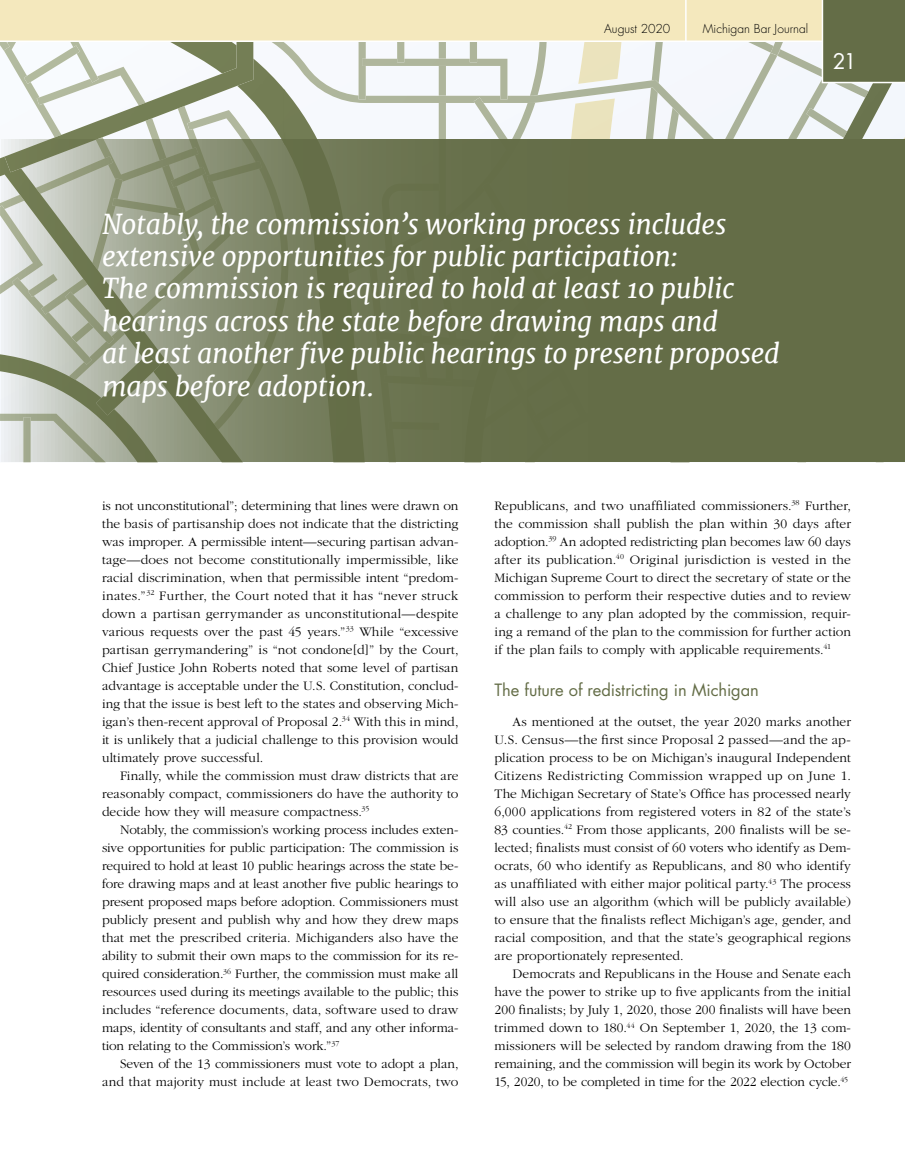
<style>
.page{position:relative;width:905px;height:1175px;background:#fff}
.page>*{position:absolute;margin:0;border:0;box-sizing:border-box;transform-origin:0 0}
.t1{font:italic 27px/32.4px "Merriweather";letter-spacing:-.015em;color:#fff}
.t2{font:21px "Futura";color:#fff}
.t3{font:16.5px "Futura";letter-spacing:-.005em;color:#646d47}
.t4{font:300 13.5px/18px "Garamond";color:#000;text-align:justify}
.t5{font:300 12px "Futura";color:#000}
</style>
<div class="page">
<img style="left:779px;top:98px;width:50px;height:39px">
<img style="left:779px;top:84px;width:55px;height:14px">
<img style="left:806px;top:108px;width:28px;height:29px">
<img style="left:724px;top:84px;width:55px;height:56px">
<img style="left:253px;top:84px;width:471px;height:56px">
<img style="left:358px;top:84px;width:4px;height:5px">
<img style="left:362px;top:84px;width:145px;height:15px">
<img style="left:473px;top:97px;width:40px;height:43px">
<img style="left:834px;top:84px;width:70px;height:53px">
<img style="left:253px;top:84px;width:32px;height:50px">
<img style="left:283px;top:89px;width:82px;height:51px">
<svg style="left:277px;top:133px;width:8px;height:7px"></svg>
<img style="left:5px;top:84px;width:248px;height:56px">
<svg style="left:563px;top:98px;width:52px;height:42px"></svg>
<svg style="left:0;top:0;width:904px;height:84px"></svg>
<hr style="left:685px;top:0;width:1px;height:42px;background:#fff">
<svg style="left:1px;top:140px;width:903px;height:322px;background:#767f5e"></svg>
<p class="t5" style="left:604px;top:21px;width:67px">August 2020</p>
<p class="t5" style="left:702px;top:21px;width:107px">Michigan Bar Journal</p>
<h2 class="t2" style="left:832px;top:47px;width:25px">21</h2>
<p class="t1" style="left:102px;top:208px;width:679px">Notably, the commission’s working process includes extensive opportunities for public participation:<br>The commission is required to hold at least 10 public hearings across the state before drawing maps and<br>at least another five public hearings to present proposed maps before adoption.</p>
<p class="t4" style="left:102px;top:497px;width:358px">is not unconstitutional”; determining that lines were drawn on the basis of partisanship does not indicate that the districting was improper. A permissible intent—securing partisan advan&shy;tage—does not become constitutionally impermissible, like racial discrimination, when that permissible intent “predom&shy;inates.”<sup>32</sup> Further, the Court noted that it has “never struck down a partisan gerrymander as unconstitutional—despite various requests over the past 45 years.”<sup>33</sup> While “excessive partisan gerrymandering” is “not condone[d]” by the Court, Chief Justice John Roberts noted that some level of partisan advantage is acceptable under the U.S. Constitution, conclud&shy;ing that the issue is best left to the states and observing Mich&shy;igan’s then-recent approval of Proposal 2.<sup>34</sup> With this in mind, it is unlikely that a judicial challenge to this provision would ultimately prove successful.</p>
<p class="t4" style="left:102px;top:767px;width:358px;text-indent:18px">Finally, while the commission must draw districts that are reasonably compact, commissioners do have the authority to decide how they will measure compactness.<sup>35</sup></p>
<p class="t4" style="left:102px;top:821px;width:358px;text-indent:18px">Notably, the commission’s working process includes exten&shy;sive opportunities for public participation: The commission is required to hold at least 10 public hearings across the state be&shy;fore drawing maps and at least another five public hearings to present proposed maps before adoption. Commissioners must publicly present and publish why and how they drew maps that met the prescribed criteria. Michiganders also have the ability to submit their own maps to the commission for its re&shy;quired consideration.<sup>36</sup> Further, the commission must make all resources used during its meetings available to the public; this includes “reference documents, data, software used to draw maps, identity of consultants and staff, and any other informa&shy;tion relating to the Commission’s work.”<sup>37</sup></p>
<p class="t4" style="left:102px;top:1055px;width:358px;text-align:right">Seven of the 13 commissioners must vote to adopt a plan, and that majority must include at least two Democrats, two</p>
<p class="t4" style="left:494px;top:497px;width:358px">Republicans, and two unaffiliated commissioners.<sup>38</sup> Further, the commission shall publish the plan within 30 days after adoption.<sup>39</sup> An adopted redistricting plan becomes law 60 days after its publication.<sup>40</sup> Original jurisdiction is vested in the Michigan Supreme Court to direct the secretary of state or the commission to perform their respective duties and to review a challenge to any plan adopted by the commission, requir&shy;ing a remand of the plan to the commission for further action if the plan fails to comply with applicable requirements.<sup>41</sup></p>
<p class="t3" style="left:494px;top:678px;width:266px">The future of redistricting in Michigan</p>
<p class="t4" style="left:494px;top:713px;width:358px;text-indent:18px">As mentioned at the outset, the year 2020 marks another U.S. Census—the first since Proposal 2 passed—and the ap&shy;plication process to be on Michigan’s inaugural Independent Citizens Redistricting Commission wrapped up on June 1.<br>The Michigan Secretary of State’s Office has processed nearly 6,000 applications from registered voters in 82 of the state’s 83 counties.<sup>42</sup> From those applicants, 200 finalists will be se&shy;lected; finalists must consist of 60 voters who identify as Dem&shy;ocrats, 60 who identify as Republicans, and 80 who identify as unaffiliated with either major political party.<sup>43</sup> The process will also use an algorithm (which will be publicly available) to ensure that the finalists reflect Michigan’s age, gender, and racial composition, and that the state’s geographical regions are proportionately represented.</p>
<p class="t4" style="left:494px;top:965px;width:358px;text-indent:18px">Democrats and Republicans in the House and Senate each have the power to strike up to five applicants from the initial 200 finalists; by July 1, 2020, those 200 finalists will have been trimmed down to 180.<sup>44</sup> On September 1, 2020, the 13 com&shy;missioners will be selected by random drawing from the 180 remaining, and the commission will begin its work by October 15, 2020, to be completed in time for the 2022 election cycle.<sup>45</sup></p>
</div>
